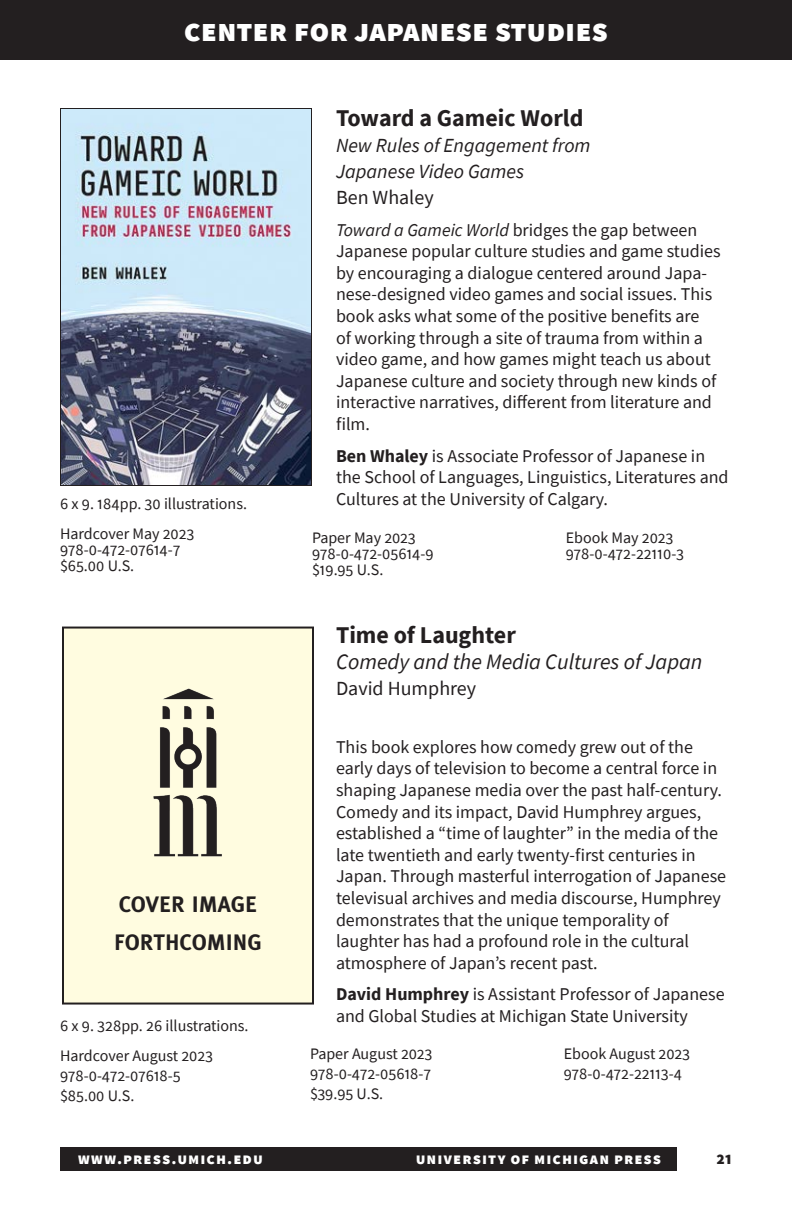
<style>
.page{position:relative;width:792px;height:1224px;background:#fff}
.page>*{position:absolute;margin:0;border:0;box-sizing:border-box;transform-origin:0 0}
.page_heading{font:900 32px "Source Sans Pro";color:#fff}
.ct2{font:700 24px "Source Sans Pro";color:#231f20}
._6_Up_Author{font:22.4px/38.4px "Meta Bold Caps";color:#231f20}
.cs2{font:italic 22px "Source Sans Pro";color:#231f20}
.au2{font:italic 20px/26px "Source Sans Pro";color:#231f20}
.au2-2{font:20px "Source Sans Pro";color:#231f20}
.p2{font:18px/21.6px "Source Sans Pro";color:#231f20}
.en2{font:16px "Source Sans Pro";letter-spacing:-.01em;color:#231f20}
.en2f{font:16px "Source Sans Pro";color:#231f20}
.t1{font:900 16px "Source Sans Pro";letter-spacing:.07em;color:#fff}
.t2{font:900 16px "Source Sans Pro";color:#231f20}
.s1{font-style:italic}
.s2{font-weight:700}
</style>
<div class="page">
<div style="left:0;top:0;width:792px;height:60px;background:#231f20"></div>
<div style="left:60px;top:1147px;width:617px;height:24px;background:#231f20"></div>
<div style="left:63px;top:628px;width:250px;height:376px;background:#fffce0"></div>
<div style="left:62px;top:627px;width:252px;height:378px;border:2px solid #231f20"></div>
<img style="left:153px;top:688px;width:69px;height:169px">
<img style="left:62px;top:110px;width:248px;height:374px">
<div style="left:60px;top:108px;width:252px;height:378px;border:1px solid #231f20"></div>
<p class="page_heading" style="left:184px;top:8px;width:426px">center for japanese studies</p>
<p class="en2f" style="left:60px;top:494px;width:189px">6 x 9. 184pp. 30 illustrations.</p>
<p class="en2f" style="left:60px;top:524px;width:136px">Hardcover May 2023</p>
<p class="en2" style="left:60px;top:540px;width:122px">978-0-472-07614-7</p>
<p class="en2" style="left:60px;top:556px;width:76px">$65.00 U.S.</p>
<p class="_6_Up_Author" style="left:114px;top:885px;width:149px">COVER IMAGE<br>FORTHCOMING</p>
<p class="en2f" style="left:60px;top:1016px;width:190px">6 x 9. 328pp. 26 illustrations.</p>
<p class="en2f" style="left:60px;top:1046px;width:155px">Hardcover August 2023</p>
<p class="en2" style="left:60px;top:1066px;width:122px">978-0-472-07618-5</p>
<p class="en2" style="left:60px;top:1086px;width:76px">$85.00 U.S.</p>
<p class="ct2" style="left:336px;top:102px;width:249px">Toward a Gameic World</p>
<p class="au2" style="left:336px;top:132px;width:256px">New Rules of Engagement from<br>Japanese Video Games</p>
<p class="au2-2" style="left:336px;top:185px;width:99px">Ben Whaley</p>
<p class="p2" style="left:336px;top:219px;width:386px"><span class="s1">Toward a Gameic World</span> bridges the gap between Japanese popular culture studies and game studies by encouraging a dialogue centered around Japa&shy;nese-designed video games and social issues. This book asks what some of the positive benefits are<br>of working through a site of trauma from within a video game, and how games might teach us about Japanese culture and society through new kinds of interactive narratives, different from literature and film.</p>
<p class="p2" style="left:336px;top:445px;width:394px"><span class="s2">Ben Whaley</span> is Associate Professor of Japanese in the School of Languages, Linguistics, Literatures and<br>Cultures at the University of Calgary.</p>
<p class="en2f" style="left:312px;top:527px;width:105px">Paper May 2023</p>
<p class="en2" style="left:312px;top:543px;width:123px">978-0-472-05614-9</p>
<p class="en2" style="left:312px;top:559px;width:73px">$19.95 U.S.</p>
<p class="en2f" style="left:566px;top:527px;width:109px">Ebook May 2023</p>
<p class="en2" style="left:566px;top:543px;width:120px">978-0-472-22110-3</p>
<p class="ct2" style="left:336px;top:619px;width:181px">Time of Laughter</p>
<p class="cs2" style="left:336px;top:648px;width:368px">Comedy and the Media Cultures of Japan</p>
<p class="au2-2" style="left:336px;top:676px;width:142px">David Humphrey</p>
<p class="p2" style="left:336px;top:736px;width:392px">This book explores how comedy grew out of the early days of television to become a central force in shaping Japanese media over the past half-century.<br>Comedy and its impact, David Humphrey argues, established a “time of laughter” in the media of the late twentieth and early twenty-first centuries in Japan. Through masterful interrogation of Japanese televisual archives and media discourse, Humphrey demonstrates that the unique temporality of laughter has had a profound role in the cultural atmosphere of Japan’s recent past.</p>
<p class="p2" style="left:336px;top:984px;width:390px"><span class="s2">David Humphrey</span> is Assistant Professor of Japanese and Global Studies at Michigan State University</p>
<p class="en2f" style="left:310px;top:1044px;width:124px">Paper August 2023</p>
<p class="en2" style="left:310px;top:1064px;width:123px">978-0-472-05618-7</p>
<p class="en2" style="left:310px;top:1084px;width:75px">$39.95 U.S.</p>
<p class="en2" style="left:564px;top:1044px;width:128px">Ebook August 2023</p>
<p class="en2" style="left:564px;top:1064px;width:120px">978-0-472-22113-4</p>
<p class="t1" style="left:78px;top:1147px;width:186px">www.press.umich.edu</p>
<p class="t1" style="left:416px;top:1147px;width:247px">university of michigan press</p>
<p class="t2" style="left:717px;top:1147px;width:17px">21</p>
</div>
